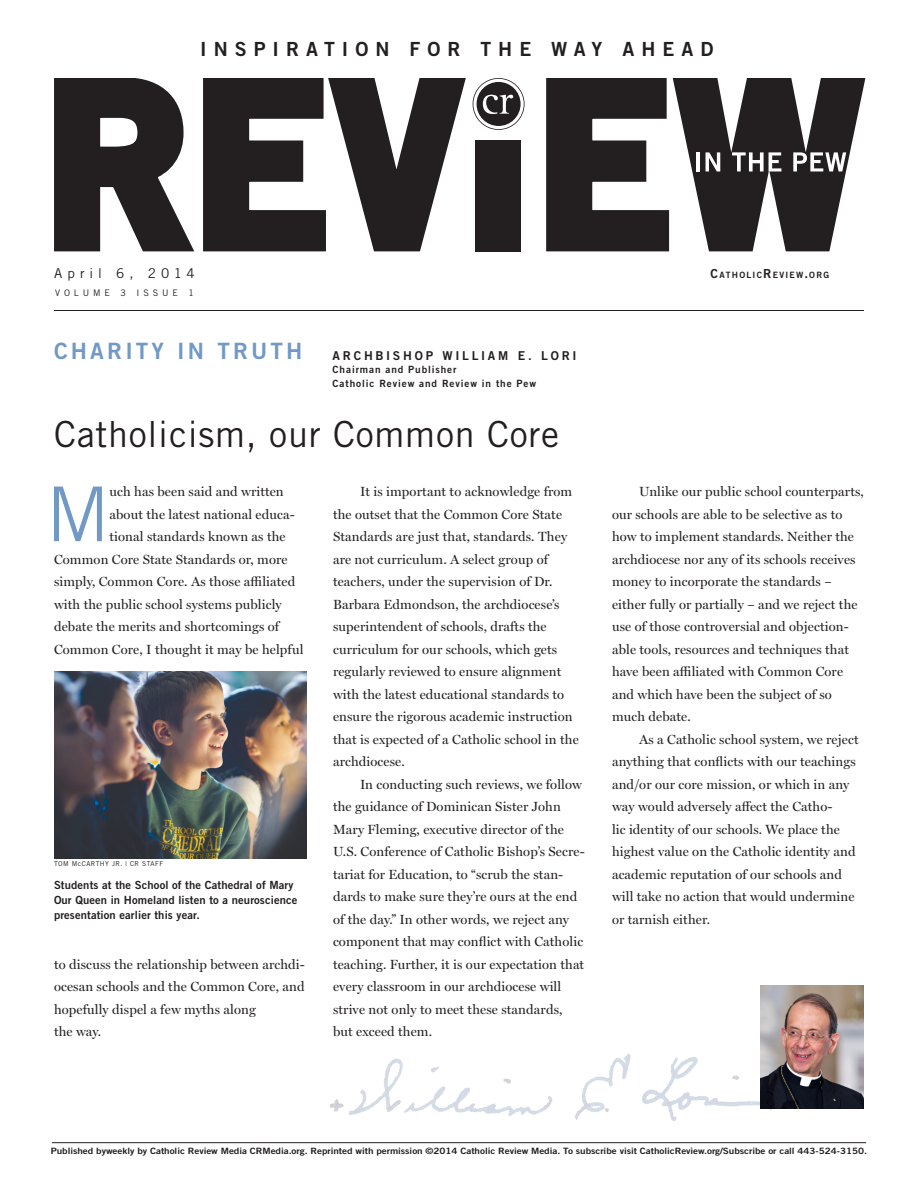
<style>
.page{position:relative;width:918px;height:1188px;background:#fff}
.page>*{position:absolute;margin:0;border:0;box-sizing:border-box;transform-origin:0 0}
.body_text-_indent{font:300 75.75px "Trade Gothic LT Std";color:#7299c6}
.Headline_-_Archbisho{font:36px "Trade Gothic LT Std";letter-spacing:.02em;color:#231f20}
.body_paragraph_-_ind{font:22.5px "Trade Gothic LT Std Bd 2";letter-spacing:.14em;color:#7299c6}
.t1{font:19.5px "Trade Gothic LT Std Bd 2";letter-spacing:.36em;color:#231f20}
.t2{font:13.5px "Trade Gothic LT Std";letter-spacing:.37em;color:#231f20}
.body_text-_indent-2{font:13.35px/22.5px "Miller Display";letter-spacing:.01em;color:#231f20}
.t3{font:12.15px "Trade Gothic LT Std Bd 2";letter-spacing:.225em;color:#231f20}
.photo_caption{font:11.25px/15px "Trade Gothic LT Std Bd 2";letter-spacing:.01em;color:#231f20}
.t4{font:10.05px/13.4px "Trade Gothic LT Std Bd 2";letter-spacing:.09em;color:#231f20}
.Correction_text{font:9px "Trade Gothic LT Std";letter-spacing:.43em;color:#231f20}
.t5{font:8.7px "Trade Gothic LT Std Bd 2";letter-spacing:-.005em;color:#231f20;scale:1.13 1}
.t6{font:8.7px "Trade Gothic LT Std Bd 2";letter-spacing:.145em;color:#231f20}
.Photo_credit___IRISH{font:6.75px "Trade Gothic LT Std";letter-spacing:.07em;color:#231f20}
.s1{font-size:12.45px}
</style>
<div class="page">
<img style="left:329px;top:1053px;width:443px;height:68px">
<img style="left:54px;top:672px;width:253px;height:186px">
<img style="left:760px;top:985px;width:104px;height:124px">
<svg style="left:54px;top:78px;width:422px;height:174px"></svg>
<svg style="left:62px;top:85px;width:119px;height:158px"></svg>
<svg style="left:211px;top:85px;width:107px;height:158px"></svg>
<svg style="left:338px;top:85px;width:117px;height:158px"></svg>
<svg style="left:546px;top:78px;width:320px;height:174px"></svg>
<svg style="left:554px;top:85px;width:107px;height:158px"></svg>
<svg style="left:473px;top:78px;width:52px;height:52px"></svg>
<div style="left:475px;top:141px;width:46px;height:111px;background:#231f20"></div>
<svg style="left:682px;top:85px;width:173px;height:158px"></svg>
<hr style="left:54px;top:310px;width:810px;height:1px;background:#231f20">
<hr style="left:52px;top:1142px;width:814px;height:1px;background:#231f20">
<p class="t1" style="left:200px;top:37px;width:515px">INSPIRATION FOR THE WAY AHEAD</p>
<p class="t2" style="left:54px;top:265px;width:142px">April 6, 2014</p>
<p class="t6" style="left:711px;top:270px;width:120px"><span class="s1">C</span>ATHOLIC<span class="s1">R</span>EVIEW<span class="s1">.</span>ORG</p>
<p class="Correction_text" style="left:55px;top:288px;width:140px">VOLUME 3 ISSUE 1</p>
<p class="body_paragraph_-_ind" style="left:54px;top:337px;width:250px">CHARITY IN TRUTH</p>
<p class="t3" style="left:333px;top:348px;width:245px">ARCHBISHOP WILLIAM E. LORI</p>
<p class="t4" style="left:333px;top:363px;width:205px">Chairman and Publisher<br>Catholic Review and Review in the Pew</p>
<p class="Headline_-_Archbisho" style="left:54px;top:413px;width:507px">Catholicism, our Common Core</p>
<p class="body_text-_indent" style="left:46px;top:469px;width:65px">M</p>
<p class="body_text-_indent-2" style="left:109px;top:481px;width:176px">uch has been said and written</p>
<p class="body_text-_indent-2" style="left:109px;top:503px;width:187px">about the latest national educa-</p>
<p class="body_text-_indent-2" style="left:109px;top:526px;width:178px">tional standards known as the</p>
<p class="body_text-_indent-2" style="left:54px;top:548px;width:235px">Common Core State Standards or, more</p>
<p class="body_text-_indent-2" style="left:54px;top:571px;width:243px">simply, Common Core. As those affiliated</p>
<p class="body_text-_indent-2" style="left:54px;top:593px;width:229px">with the public school systems publicly</p>
<p class="body_text-_indent-2" style="left:54px;top:616px;width:227px">debate the merits and shortcomings of</p>
<p class="body_text-_indent-2" style="left:54px;top:638px;width:251px">Common Core, I thought it may be helpful</p>
<p class="Photo_credit___IRISH" style="left:54px;top:859px;width:111px">TOM McCARTHY JR. | CR STAFF</p>
<p class="photo_caption" style="left:54px;top:878px;width:245px">Students at the School of the Cathedral of Mary<br>Our Queen in Homeland listen to a neuroscience presentation earlier this year.</p>
<p class="body_text-_indent-2" style="left:54px;top:953px;width:252px">to discuss the relationship between archdi&shy;ocesan schools and the Common Core, and hopefully dispel a few myths along<br>the way.</p>
<p class="body_text-_indent-2" style="left:333px;top:481px;width:247px;text-indent:27px">It is important to acknowledge from the outset that the Common Core State Standards are just that, standards. They are not curriculum. A select group of teachers, under the supervision of Dr.<br>Barbara Edmondson, the archdiocese’s superintendent of schools, drafts the curriculum for our schools, which gets regularly reviewed to ensure alignment with the latest educational standards to ensure the rigorous academic instruction that is expected of a Catholic school in the archdiocese.</p>
<p class="body_text-_indent-2" style="left:333px;top:773px;width:253px;text-indent:27px">In conducting such reviews, we follow the guidance of Dominican Sister John Mary Fleming, executive director of the U.S. Conference of Catholic Bishop’s Secre&shy;tariat for Education, to “scrub the stan&shy;dards to make sure they’re ours at the end of the day.” In other words, we reject any component that may conflict with Catholic teaching. Further, it is our expectation that every classroom in our archdiocese will strive not only to meet these standards, but exceed them.</p>
<p class="body_text-_indent-2" style="left:612px;top:481px;width:253px;text-indent:27px">Unlike our public school counterparts, our schools are able to be selective as to how to implement standards. Neither the archdiocese nor any of its schools receives money to incorporate the standards – either fully or partially – and we reject the use of those controversial and objection&shy;able tools, resources and techniques that have been affiliated with Common Core and which have been the subject of so much debate.</p>
<p class="body_text-_indent-2" style="left:612px;top:728px;width:248px;text-indent:27px">As a Catholic school system, we reject anything that conflicts with our teachings and/or our core mission, or which in any way would adversely affect the Catho-<br>lic identity of our schools. We place the highest value on the Catholic identity and academic reputation of our schools and will take no action that would undermine or tarnish either.</p>
<p class="t5" style="left:51px;top:1146px;width:724px">Published byweekly by Catholic Review Media CRMedia.org. Reprinted with permission ©2014 Catholic Review Media. To subscribe visit CatholicReview.org/Subscribe or call 443-524-3150.</p>
</div>
